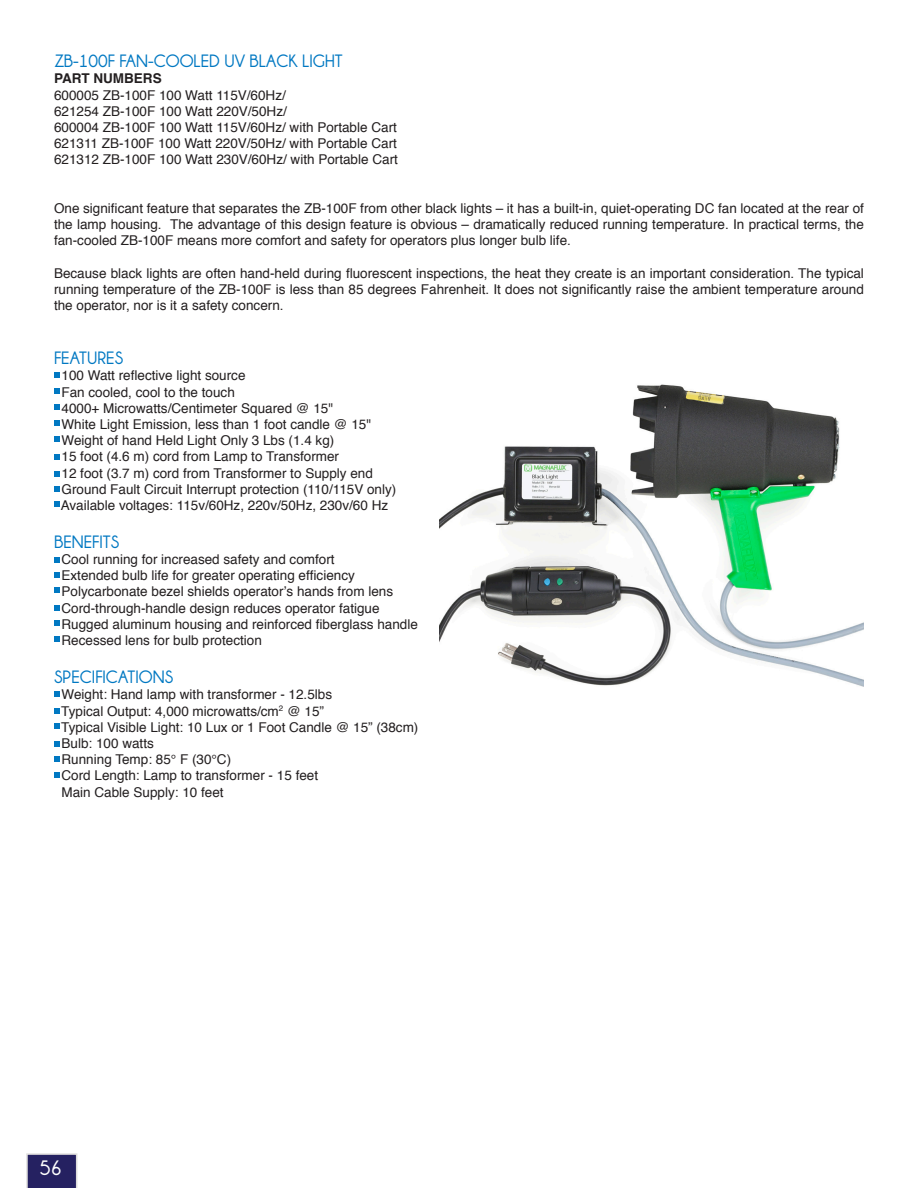
<style>
.page{position:relative;width:918px;height:1188px;background:#fff}
.page>*{position:absolute;margin:0;border:0;box-sizing:border-box;transform-origin:0 0}
.t1{font:700 21px "Champagne&Limousines";color:#fff}
.t2{font:700 18px "Champagne&Limousines";color:#0078c2}
.t3{font:13.5px/16.2px "Helvetica";color:#231f20;text-align:justify}
.t4{font:700 13.5px "Helvetica";color:#231f20}
</style>
<div class="page">
<svg style="left:26px;top:1153px;width:51px;height:35px;background:#38356e"></svg>
<img style="left:440px;top:384px;width:424px;height:303px">
<svg style="left:54px;top:605px;width:6px;height:5px"></svg>
<svg style="left:54px;top:620px;width:6px;height:6px"></svg>
<svg style="left:54px;top:636px;width:6px;height:5px"></svg>
<svg style="left:54px;top:587px;width:6px;height:6px"></svg>
<svg style="left:54px;top:572px;width:6px;height:6px"></svg>
<svg style="left:54px;top:557px;width:6px;height:6px"></svg>
<svg style="left:54px;top:420px;width:6px;height:6px"></svg>
<svg style="left:54px;top:436px;width:6px;height:6px"></svg>
<svg style="left:54px;top:454px;width:6px;height:6px"></svg>
<svg style="left:54px;top:404px;width:6px;height:6px"></svg>
<svg style="left:54px;top:388px;width:6px;height:6px"></svg>
<svg style="left:54px;top:373px;width:6px;height:5px"></svg>
<svg style="left:54px;top:471px;width:6px;height:5px"></svg>
<svg style="left:54px;top:486px;width:6px;height:6px"></svg>
<svg style="left:54px;top:502px;width:6px;height:5px"></svg>
<svg style="left:54px;top:741px;width:6px;height:6px"></svg>
<svg style="left:54px;top:756px;width:6px;height:6px"></svg>
<svg style="left:54px;top:772px;width:6px;height:6px"></svg>
<svg style="left:54px;top:723px;width:6px;height:6px"></svg>
<svg style="left:54px;top:708px;width:6px;height:6px"></svg>
<svg style="left:54px;top:692px;width:6px;height:5px"></svg>
<p class="t2" style="left:54px;top:51px;width:290px">ZB-100F FAN-COOLED UV BLACK LIGHT</p>
<p class="t4" style="left:54px;top:68px;width:109px">PART NUMBERS</p>
<p class="t3" style="left:54px;top:87px;width:233px">600005 ZB-100F 100 Watt 115V/60Hz/</p>
<p class="t3" style="left:54px;top:103px;width:234px">621254 ZB-100F 100 Watt 220V/50Hz/</p>
<p class="t3" style="left:54px;top:120px;width:344px">600004 ZB-100F 100 Watt 115V/60Hz/ with Portable Cart</p>
<p class="t3" style="left:54px;top:136px;width:344px">621311 ZB-100F 100 Watt 220V/50Hz/ with Portable Cart</p>
<p class="t3" style="left:54px;top:152px;width:345px">621312 ZB-100F 100 Watt 230V/60Hz/ with Portable Cart</p>
<p class="t3" style="left:54px;top:201px;width:812px">One significant feature that separates the ZB-100F from other black lights – it has a built-in, quiet-operating DC fan located at the rear of the lamp housing. The advantage of this design feature is obvious – dramatically reduced running temperature. In practical terms, the fan-cooled ZB-100F means more comfort and safety for operators plus longer bulb life.</p>
<p class="t3" style="left:54px;top:265px;width:811px">Because black lights are often hand-held during fluorescent inspections, the heat they create is an important consideration. The typical running temperature of the ZB-100F is less than 85 degrees Fahrenheit. It does not significantly raise the ambient temperature around the operator, nor is it a safety concern.</p>
<p class="t2" style="left:54px;top:348px;width:71px">FEATURES</p>
<p class="t3" style="left:62px;top:368px;width:186px">100 Watt reflective light source</p>
<p class="t3" style="left:62px;top:384px;width:175px">Fan cooled, cool to the touch</p>
<p class="t3" style="left:62px;top:400px;width:273px">4000+ Microwatts/Centimeter Squared @ 15"</p>
<p class="t3" style="left:62px;top:417px;width:311px">White Light Emission, less than 1 foot candle @ 15"</p>
<p class="t3" style="left:62px;top:433px;width:274px">Weight of hand Held Light Only 3 Lbs (1.4 kg)</p>
<p class="t3" style="left:62px;top:449px;width:279px">15 foot (4.6 m) cord from Lamp to Transformer</p>
<p class="t3" style="left:62px;top:465px;width:313px">12 foot (3.7 m) cord from Transformer to Supply end</p>
<p class="t3" style="left:62px;top:481px;width:336px">Ground Fault Circuit Interrupt protection (110/115V only)</p>
<p class="t3" style="left:61px;top:498px;width:329px">Available voltages: 115v/60Hz, 220v/50Hz, 230v/60 Hz</p>
<p class="t2" style="left:54px;top:532px;width:67px">BENEFITS</p>
<p class="t3" style="left:62px;top:552px;width:275px">Cool running for increased safety and comfort</p>
<p class="t3" style="left:62px;top:568px;width:295px">Extended bulb life for greater operating efficiency</p>
<p class="t3" style="left:62px;top:584px;width:333px">Polycarbonate bezel shields operator’s hands from lens</p>
<p class="t3" style="left:62px;top:600px;width:320px">Cord-through-handle design reduces operator fatigue</p>
<p class="t3" style="left:62px;top:616px;width:358px">Rugged aluminum housing and reinforced fiberglass handle</p>
<p class="t3" style="left:62px;top:633px;width:202px">Recessed lens for bulb protection</p>
<p class="t2" style="left:54px;top:667px;width:121px">SPECIFICATIONS</p>
<p class="t3" style="left:62px;top:687px;width:272px">Weight: Hand lamp with transformer - 12.5lbs</p>
<p class="t3" style="left:61px;top:703px;width:264px">Typical Output: 4,000 microwatts/cm<sup>2</sup> @ 15”</p>
<p class="t3" style="left:61px;top:719px;width:359px">Typical Visible Light: 10 Lux or 1 Foot Candle @ 15” (38cm)</p>
<p class="t3" style="left:62px;top:736px;width:94px">Bulb: 100 watts</p>
<p class="t3" style="left:62px;top:752px;width:171px">Running Temp: 85° F (30°C)</p>
<p class="t3" style="left:62px;top:768px;width:258px">Cord Length: Lamp to transformer - 15 feet</p>
<p class="t3" style="left:62px;top:784px;width:164px">Main Cable Supply: 10 feet</p>
<p class="t1" style="left:39px;top:1156px;width:24px">56</p>
</div>
